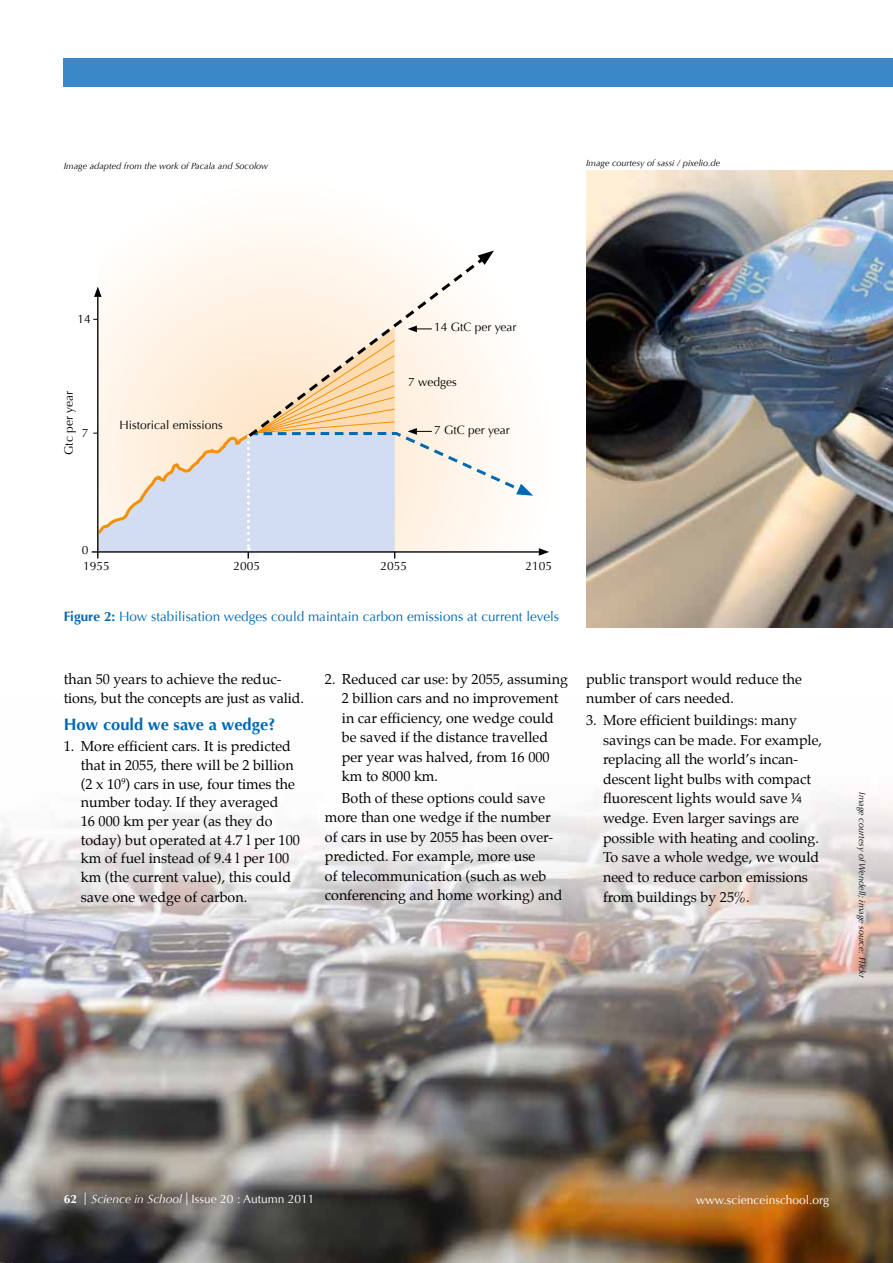
<style>
.page{position:relative;width:893px;height:1263px;background:#fff}
.page>*{position:absolute;margin:0;border:0;box-sizing:border-box;transform-origin:0 0}
.t1{font:700 16.5px "Optima";color:#0069b4}
.t2{font:14.25px/19.5px "Palatino";color:#000}
.t3{font:13.5px "Optima";color:#0069b4}
.t4{font:12px "Optima";color:#000}
.t5{font:12px "Optima";color:#fff}
.t6{font:italic 9px "Optima";color:#000}
.s1{font-weight:700}
.s2{font-family:"Lucida Grande";font-size:13.5px}
.s3{font-family:"Lucida Grande";font-size:9px}
.s4{font-family:"Helvetica Neue LT Pro";font-weight:100;font-size:17.25px}
.s5{font-style:italic}
</style>
<div class="page">
<svg style="left:98px;top:225px;width:441px;height:329px"></svg>
<svg style="left:98px;top:327px;width:147px;height:12px;background:#fdf2e6"></svg>
<hr style="left:92px;top:551px;width:449px;height:2px;background:#000">
<svg style="left:539px;top:548px;width:10px;height:8px"></svg>
<hr style="left:97px;top:295px;width:1px;height:263px;background:#000">
<svg style="left:94px;top:287px;width:8px;height:10px"></svg>
<div style="left:64px;top:58px;width:829px;height:28px;background:#3b88c8"></div>
<img style="left:0;top:798px;width:893px;height:465px">
<img style="left:586px;top:170px;width:307px;height:458px">
<svg style="left:93px;top:339px;width:440px;height:219px"></svg>
<svg style="left:245px;top:253px;width:245px;height:187px"></svg>
<svg style="left:478px;top:251px;width:16px;height:14px"></svg>
<p class="t6" style="left:64px;top:161px;width:206px">Image adapted from the work of Pacala and Socolow</p>
<p class="t6" style="left:586px;top:157px;width:136px">Image courtesy of sassi / pixelio.de</p>
<p class="t4" style="left:78px;top:311px;width:15px">14</p>
<p class="t4" style="left:62px;top:455px;width:65px;rotate:-90deg">Gtc per year</p>
<p class="t4" style="left:82px;top:426px;width:8px">7</p>
<p class="t4" style="left:120px;top:418px;width:105px">Historical emissions</p>
<p class="t4" style="left:434px;top:320px;width:84px">14 GtC per year</p>
<p class="t4" style="left:408px;top:375px;width:50px">7 wedges</p>
<p class="t4" style="left:434px;top:422px;width:77px">7 GtC per year</p>
<p class="t4" style="left:82px;top:543px;width:8px">0</p>
<p class="t4" style="left:83px;top:559px;width:28px">1955</p>
<p class="t4" style="left:234px;top:559px;width:28px">2005</p>
<p class="t4" style="left:381px;top:559px;width:28px">2055</p>
<p class="t4" style="left:525px;top:559px;width:28px">2105</p>
<p class="t3" style="left:64px;top:608px;width:497px"><span class="s1">Figure 2:</span> How stabilisation wedges could maintain carbon emissions at current levels</p>
<p class="t2" style="left:64px;top:669px;width:242px">than 50 years to achieve the reduc&shy;tions, but the concepts are just as valid.</p>
<p class="t1" style="left:64px;top:715px;width:213px">How could we save a wedge?</p>
<p class="t2" style="left:81px;top:737px;width:221px;line-height:18.8px;text-indent:-17px">1. More efficient cars. It is predicted that in 2055, there will be 2 billion (2 x 10<sup>9</sup>) cars in use, four times the number today. If they averaged<br>16 000 km per year (as they do today) but operated at 4.7 l per 100 km of fuel instead of 9.4 l per 100 km (the current value), this could save one wedge of carbon.</p>
<p class="t2" style="left:342px;top:669px;width:228px;text-indent:-17px">2. Reduced car use: by 2055, assuming<br>2 billion cars and no improvement in car efficiency, one wedge could be saved if the distance travelled per year was halved, from 16 000 km to 8000 km.</p>
<p class="t2" style="left:325px;top:788px;width:239px;text-indent:17px">Both of these options could save more than one wedge if the number of cars in use by 2055 has been over&shy;predicted. For example, more use<br>of telecommunication (such as web conferencing and home working) and</p>
<p class="t2" style="left:586px;top:669px;width:217px">public transport would reduce the number of cars needed.</p>
<p class="t2" style="left:603px;top:710px;width:221px;text-indent:-17px">3. More efficient buildings: many savings can be made. For example, replacing all the world’s incan&shy;descent light bulbs with compact fluorescent lights would save <span class="s2">⅟</span><span class="s3">4 </span>wedge. Even larger savings are possible with heating and cooling.<br>To save a whole wedge, we would need to reduce carbon emissions from buildings by 25%.</p>
<p class="t6" style="left:867px;top:792px;width:187px;rotate:90deg">Image courtesy of Wendell; image source: Flickr</p>
<p class="t5" style="left:64px;top:1192px;width:252px"><span class="s1">62</span> <span class="s4">I</span> <span class="s5">Science in School</span> <span class="s4">I</span> Issue 20 : Autumn 2011</p>
<p class="t5" style="left:696px;top:1192px;width:134px">www.scienceinschool.org</p>
</div>
